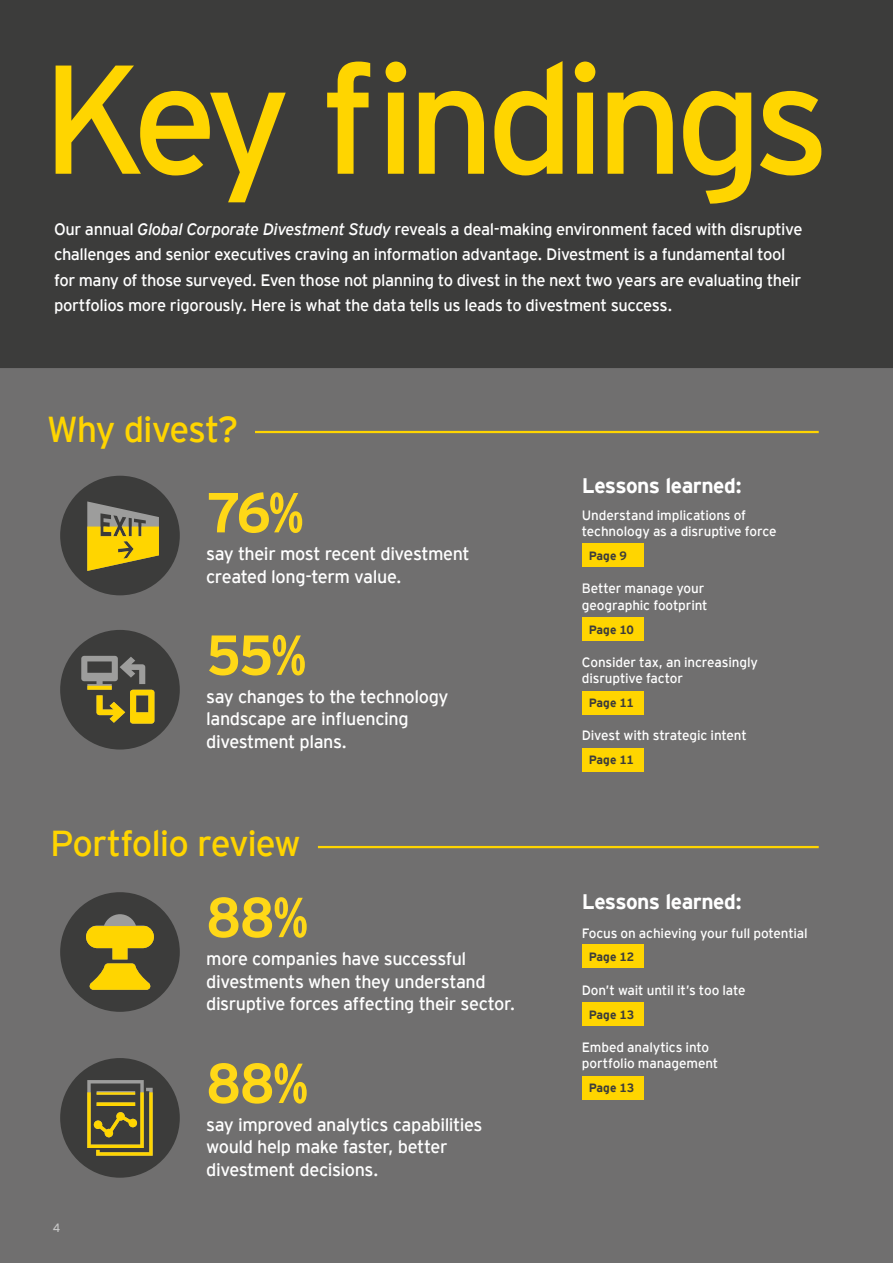
<style>
.page{position:relative;width:893px;height:1263px;background:#706f6f}
.page>*{position:absolute;margin:0;border:0;box-sizing:border-box;transform-origin:0 0}
.t1{font:154.5px "EY Interstate";letter-spacing:-.065em;color:#ffd500}
.t2{font:700 56.25px "EY Interstate";letter-spacing:-.035em;color:#ffd817}
.t3{font:36px "EY Interstate";letter-spacing:-.03em;color:#ffd500}
.t4{font:700 21px "EY Interstate";letter-spacing:-.025em;color:#fff}
.t5{font:18px/22.5px "EY Interstate";letter-spacing:-.025em;color:#fff}
.t6{font:16.5px/25.5px "EY Interstate";letter-spacing:-.025em;color:#fff}
.t7{font:13.5px/16.5px "EY Interstate";letter-spacing:-.01em;color:#fff}
.t8{font:700 12px "EY Interstate";color:#3c3c3b}
.t9{font:12px "EY Interstate";color:#c6c6c6}
.s1{font-style:italic}
</style>
<div class="page">
<div style="left:0;top:0;width:893px;height:367px;background:#3c3c3b"></div>
<div style="left:60px;top:892px;width:120px;height:120px;background:#3c3c3b;border-radius:50%"></div>
<div style="left:60px;top:1058px;width:120px;height:120px;background:#3c3c3b;border-radius:50%"></div>
<hr style="left:255px;top:431px;width:564px;height:2px;background:#ffd500">
<hr style="left:318px;top:846px;width:501px;height:2px;background:#ffd500">
<div style="left:582px;top:944px;width:61px;height:24px;background:#ffd500"></div>
<div style="left:582px;top:1002px;width:61px;height:23px;background:#ffd500"></div>
<div style="left:582px;top:1076px;width:61px;height:23px;background:#ffd500"></div>
<div style="left:582px;top:544px;width:61px;height:23px;background:#ffd500"></div>
<div style="left:582px;top:617px;width:61px;height:24px;background:#ffd500"></div>
<div style="left:582px;top:691px;width:61px;height:23px;background:#ffd500"></div>
<div style="left:582px;top:748px;width:61px;height:23px;background:#ffd500"></div>
<svg style="left:86px;top:914px;width:68px;height:76px"></svg>
<svg style="left:87px;top:1080px;width:66px;height:76px"></svg>
<div style="left:60px;top:476px;width:120px;height:119px;background:#3c3c3b;border-radius:50%"></div>
<div style="left:60px;top:630px;width:120px;height:119px;background:#3c3c3b;border-radius:50%"></div>
<svg style="left:87px;top:501px;width:72px;height:70px"></svg>
<svg style="left:81px;top:656px;width:73px;height:68px"></svg>
<h1 class="t1" style="left:42px;top:9px;width:790px">Key findings</h1>
<p class="t6" style="left:54px;top:215px;width:750px">Our annual <span class="s1">Global Corporate Divestment Study</span> reveals a deal-making environment faced with disruptive challenges and senior executives craving an information advantage. Divestment is a fundamental tool for many of those surveyed. Even those not planning to divest in the next two years are evaluating their portfolios more rigorously. Here is what the data tells us leads to divestment success.</p>
<h3 class="t3" style="left:47px;top:404px;width:193px">Why divest?</h3>
<h2 class="t2" style="left:206px;top:472px;width:99px">76%</h2>
<p class="t5" style="left:206px;top:542px;width:265px">say their most recent divestment created long-term value.</p>
<h2 class="t2" style="left:206px;top:614px;width:102px">55%</h2>
<p class="t5" style="left:206px;top:684px;width:244px">say changes to the technology landscape are influencing divestment plans.</p>
<h3 class="t3" style="left:50px;top:817px;width:252px">Portfolio review</h3>
<h2 class="t2" style="left:206px;top:877px;width:103px">88%</h2>
<p class="t5" style="left:206px;top:946px;width:311px">more companies have successful divestments when they understand disruptive forces affecting their sector.</p>
<h2 class="t2" style="left:206px;top:1042px;width:103px">88%</h2>
<p class="t9" style="left:53px;top:1219px;width:9px">4</p>
<p class="t5" style="left:206px;top:1112px;width:278px">say improved analytics capabilities would help make faster, better divestment decisions.</p>
<p class="t4" style="left:582px;top:470px;width:162px">Lessons learned:</p>
<p class="t7" style="left:582px;top:506px;width:196px">Understand implications of technology as a disruptive force</p>
<p class="t8" style="left:589px;top:547px;width:40px">Page 9</p>
<p class="t7" style="left:582px;top:579px;width:127px">Better manage your geographic footprint</p>
<p class="t8" style="left:589px;top:621px;width:47px">Page 10</p>
<p class="t7" style="left:582px;top:653px;width:178px">Consider tax, an increasingly disruptive factor</p>
<p class="t8" style="left:589px;top:694px;width:47px">Page 11</p>
<p class="t7" style="left:582px;top:726px;width:167px">Divest with strategic intent</p>
<p class="t8" style="left:589px;top:751px;width:47px">Page 11</p>
<p class="t4" style="left:582px;top:886px;width:162px">Lessons learned:</p>
<p class="t7" style="left:582px;top:924px;width:227px">Focus on achieving your full potential</p>
<p class="t8" style="left:589px;top:948px;width:47px">Page 12</p>
<p class="t7" style="left:582px;top:981px;width:165px">Don’t wait until it’s too late</p>
<p class="t8" style="left:589px;top:1006px;width:47px">Page 13</p>
<p class="t7" style="left:582px;top:1038px;width:138px">Embed analytics into portfolio management</p>
<p class="t8" style="left:589px;top:1079px;width:47px">Page 13</p>
</div>
